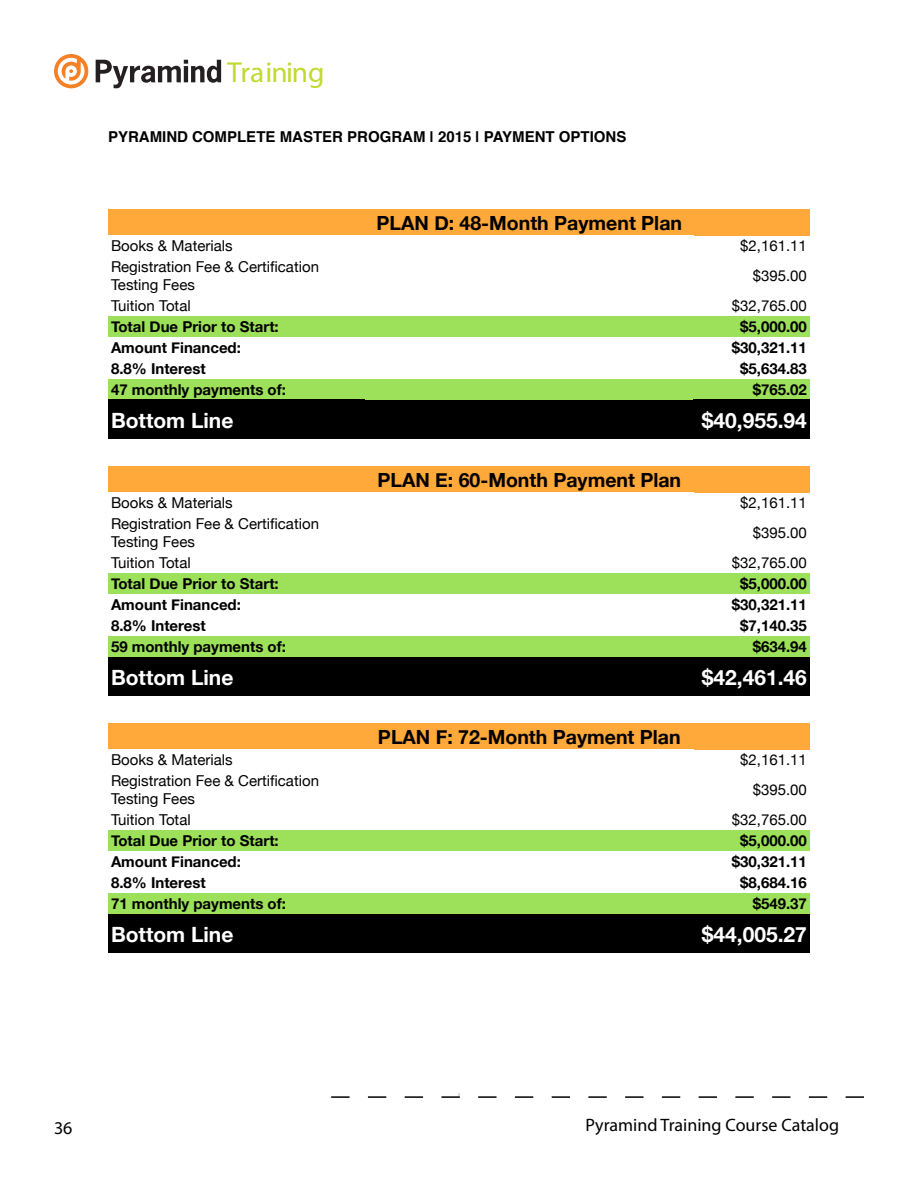
<style>
.page{position:relative;width:918px;height:1188px;background:#fff}
.page>*{position:absolute;margin:0;border:0;box-sizing:border-box;transform-origin:0 0}
.t1{font:28.95px "Myriad Pro";letter-spacing:-.03em;color:#c2d930}
.t2{font:700 21px "Helvetica Neue";color:#fff}
.t3{font:700 19.5px "Helvetica Neue";color:#000}
.t4{font:18px "Myriad Pro";color:#000}
.t5{font:18px "Myriad Pro";color:#000}
.t6{font:700 15px "Helvetica Neue";color:#000}
.t7{font:15px/18px "Helvetica Neue";color:#000}
.t8{font:700 15px "Helvetica";color:#000}
</style>
<div class="page">
<svg style="left:54px;top:54px;width:34px;height:34px"></svg>
<svg style="left:96px;top:60px;width:125px;height:28px"></svg>
<div style="left:108px;top:209px;width:257px;height:26px;background:#ffa93a"></div>
<div style="left:365px;top:209px;width:329px;height:26px;background:#ffa93a"></div>
<div style="left:694px;top:209px;width:116px;height:26px;background:#ffa93a"></div>
<div style="left:108px;top:316px;width:257px;height:21px;background:#9ce159"></div>
<div style="left:365px;top:316px;width:329px;height:21px;background:#9ce159"></div>
<div style="left:694px;top:316px;width:116px;height:21px;background:#9ce159"></div>
<div style="left:108px;top:379px;width:257px;height:21px;background:#9ce159"></div>
<div style="left:365px;top:379px;width:329px;height:21px;background:#9ce159"></div>
<div style="left:694px;top:379px;width:116px;height:21px;background:#9ce159"></div>
<div style="left:108px;top:400px;width:257px;height:39px;background:#000"></div>
<div style="left:365px;top:400px;width:329px;height:39px;background:#000"></div>
<div style="left:694px;top:400px;width:116px;height:39px;background:#000"></div>
<div style="left:108px;top:466px;width:257px;height:26px;background:#ffa93a"></div>
<div style="left:365px;top:466px;width:329px;height:26px;background:#ffa93a"></div>
<div style="left:694px;top:466px;width:116px;height:26px;background:#ffa93a"></div>
<div style="left:108px;top:573px;width:257px;height:21px;background:#9ce159"></div>
<div style="left:365px;top:573px;width:329px;height:21px;background:#9ce159"></div>
<div style="left:694px;top:573px;width:116px;height:21px;background:#9ce159"></div>
<div style="left:108px;top:636px;width:257px;height:21px;background:#9ce159"></div>
<div style="left:365px;top:636px;width:329px;height:21px;background:#9ce159"></div>
<div style="left:694px;top:636px;width:116px;height:21px;background:#9ce159"></div>
<div style="left:108px;top:657px;width:257px;height:39px;background:#000"></div>
<div style="left:365px;top:657px;width:329px;height:39px;background:#000"></div>
<div style="left:694px;top:657px;width:116px;height:39px;background:#000"></div>
<div style="left:108px;top:723px;width:257px;height:26px;background:#ffa93a"></div>
<div style="left:365px;top:723px;width:329px;height:26px;background:#ffa93a"></div>
<div style="left:694px;top:723px;width:116px;height:26px;background:#ffa93a"></div>
<div style="left:108px;top:830px;width:257px;height:21px;background:#9ce159"></div>
<div style="left:365px;top:830px;width:329px;height:21px;background:#9ce159"></div>
<div style="left:694px;top:830px;width:116px;height:21px;background:#9ce159"></div>
<div style="left:108px;top:893px;width:257px;height:21px;background:#9ce159"></div>
<div style="left:365px;top:893px;width:329px;height:21px;background:#9ce159"></div>
<div style="left:694px;top:893px;width:116px;height:21px;background:#9ce159"></div>
<div style="left:108px;top:914px;width:257px;height:39px;background:#000"></div>
<div style="left:365px;top:914px;width:329px;height:39px;background:#000"></div>
<div style="left:694px;top:914px;width:116px;height:39px;background:#000"></div>
<h1 class="t1" style="left:227px;top:55px;width:99px">Training</h1>
<p class="t8" style="left:108px;top:125px;width:520px">PYRAMIND COMPLETE MASTER PROGRAM | 2015 | PAYMENT OPTIONS</p>
<h3 class="t3" style="left:377px;top:207px;width:307px">PLAN D: 48-Month Payment Plan</h3>
<p class="t7" style="left:111px;top:238px;width:123px">Books &amp; Materials</p>
<p class="t7" style="left:740px;top:238px;width:68px">$2,161.11</p>
<p class="t7" style="left:111px;top:259px;width:210px">Registration Fee &amp; Certification<br>Testing Fees</p>
<p class="t7" style="left:753px;top:268px;width:56px">$395.00</p>
<p class="t7" style="left:111px;top:297px;width:81px">Tuition Total</p>
<p class="t7" style="left:732px;top:297px;width:77px">$32,765.00</p>
<p class="t6" style="left:111px;top:315px;width:169px">Total Due Prior to Start:</p>
<p class="t6" style="left:740px;top:315px;width:68px">$5,000.00</p>
<p class="t6" style="left:111px;top:336px;width:131px">Amount Financed:</p>
<p class="t6" style="left:732px;top:336px;width:77px">$30,321.11</p>
<p class="t6" style="left:111px;top:357px;width:96px">8.8% Interest</p>
<p class="t6" style="left:740px;top:357px;width:68px">$5,634.83</p>
<p class="t6" style="left:111px;top:378px;width:176px">47 monthly payments of:</p>
<p class="t6" style="left:753px;top:378px;width:56px">$765.02</p>
<h2 class="t2" style="left:111px;top:404px;width:124px">Bottom Line</h2>
<h2 class="t2" style="left:702px;top:404px;width:107px">$40,955.94</h2>
<h3 class="t3" style="left:377px;top:464px;width:305px">PLAN E: 60-Month Payment Plan</h3>
<p class="t7" style="left:111px;top:495px;width:123px">Books &amp; Materials</p>
<p class="t7" style="left:740px;top:495px;width:68px">$2,161.11</p>
<p class="t7" style="left:111px;top:516px;width:210px">Registration Fee &amp; Certification<br>Testing Fees</p>
<p class="t7" style="left:753px;top:525px;width:56px">$395.00</p>
<p class="t7" style="left:111px;top:554px;width:81px">Tuition Total</p>
<p class="t7" style="left:732px;top:554px;width:77px">$32,765.00</p>
<p class="t6" style="left:111px;top:572px;width:169px">Total Due Prior to Start:</p>
<p class="t6" style="left:740px;top:572px;width:68px">$5,000.00</p>
<p class="t6" style="left:111px;top:593px;width:131px">Amount Financed:</p>
<p class="t6" style="left:732px;top:593px;width:77px">$30,321.11</p>
<p class="t6" style="left:111px;top:614px;width:96px">8.8% Interest</p>
<p class="t6" style="left:740px;top:614px;width:68px">$7,140.35</p>
<p class="t6" style="left:111px;top:635px;width:176px">59 monthly payments of:</p>
<p class="t6" style="left:753px;top:635px;width:56px">$634.94</p>
<h2 class="t2" style="left:111px;top:661px;width:124px">Bottom Line</h2>
<h2 class="t2" style="left:702px;top:661px;width:107px">$42,461.46</h2>
<h3 class="t3" style="left:378px;top:721px;width:304px">PLAN F: 72-Month Payment Plan</h3>
<p class="t7" style="left:111px;top:752px;width:123px">Books &amp; Materials</p>
<p class="t7" style="left:740px;top:752px;width:68px">$2,161.11</p>
<p class="t7" style="left:111px;top:773px;width:210px">Registration Fee &amp; Certification<br>Testing Fees</p>
<p class="t7" style="left:753px;top:782px;width:56px">$395.00</p>
<p class="t7" style="left:111px;top:811px;width:81px">Tuition Total</p>
<p class="t7" style="left:732px;top:811px;width:77px">$32,765.00</p>
<p class="t6" style="left:111px;top:829px;width:169px">Total Due Prior to Start:</p>
<p class="t6" style="left:740px;top:829px;width:68px">$5,000.00</p>
<p class="t6" style="left:111px;top:850px;width:131px">Amount Financed:</p>
<p class="t6" style="left:732px;top:850px;width:77px">$30,321.11</p>
<p class="t6" style="left:111px;top:871px;width:96px">8.8% Interest</p>
<p class="t6" style="left:740px;top:871px;width:68px">$8,684.16</p>
<p class="t6" style="left:111px;top:892px;width:176px">71 monthly payments of:</p>
<p class="t6" style="left:753px;top:892px;width:56px">$549.37</p>
<h2 class="t2" style="left:111px;top:918px;width:124px">Bottom Line</h2>
<h2 class="t2" style="left:702px;top:918px;width:107px">$44,005.27</h2>
<p class="t5" style="left:54px;top:1117px;width:20px">36</p>
<p class="t4" style="left:586px;top:1114px;width:255px">Pyramind Training Course Catalog</p>
</div>
